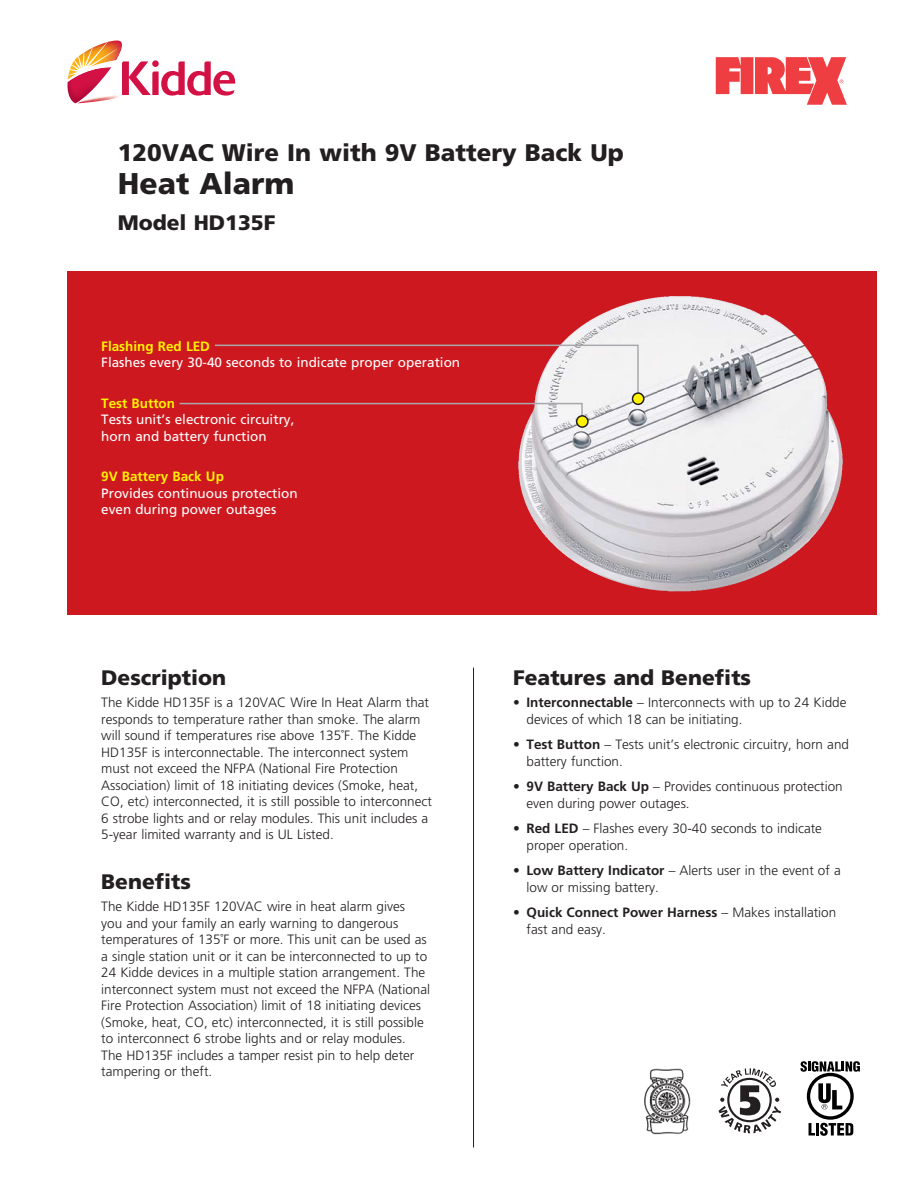
<style>
.page{position:relative;width:918px;height:1188px;background:#fff}
.page>*{position:absolute;margin:0;border:0;box-sizing:border-box;transform-origin:0 0}
.t1{font:900 30px "Frutiger";color:#231f20}
.t2{font:900 24px "Frutiger";color:#231f20}
.t3{font:900 21px "Frutiger";color:#231f20}
.t4{font:300 13.5px/16.5px "Frutiger";color:#231f20}
.t5{font:13.5px/16.5px "Frutiger";color:#fff}
.t6{font:700 13.5px "Frutiger";color:#fff200}
.s1{font-weight:700}
</style>
<div class="page">
<svg style="left:68px;top:271px;width:809px;height:344px;fill:#ce181f"></svg>
<hr style="left:473px;top:668px;width:1px;height:479px;background:#231f20">
<img style="left:563px;top:296px;width:106px;height:46px">
<div style="left:633px;top:393px;width:11px;height:11px;background:#fff200;border-radius:50%"></div>
<div style="left:632px;top:392px;width:13px;height:13px;border:2px solid #231f20;border-radius:50%"></div>
<svg style="left:178px;top:344px;width:461px;height:83px"></svg>
<div style="left:577px;top:416px;width:11px;height:11px;background:#fff200;border-radius:50%"></div>
<div style="left:576px;top:415px;width:13px;height:13px;border:2px solid #231f20;border-radius:50%"></div>
<svg style="left:718px;top:1068px;width:63px;height:65px"></svg>
<div style="left:807px;top:1073px;width:47px;height:47px;border:3px solid #000;border-radius:50%"></div>
<svg style="left:818px;top:1083px;width:24px;height:26px"></svg>
<svg style="left:801px;top:1061px;width:59px;height:11px"></svg>
<svg style="left:809px;top:1123px;width:44px;height:13px"></svg>
<img style="left:644px;top:1068px;width:47px;height:67px">
<svg style="left:67px;top:41px;width:168px;height:62px"></svg>
<svg style="left:716px;top:57px;width:131px;height:48px"></svg>
<h2 class="t2" style="left:118px;top:138px;width:508px">120VAC Wire In with 9V Battery Back Up</h2>
<h1 class="t1" style="left:118px;top:166px;width:178px">Heat Alarm</h1>
<h3 class="t3" style="left:118px;top:210px;width:159px">Model HD135F</h3>
<p class="t6" style="left:101px;top:338px;width:110px">Flashing Red LED</p>
<p class="t5" style="left:101px;top:354px;width:360px">Flashes every 30-40 seconds to indicate proper operation</p>
<p class="t6" style="left:101px;top:395px;width:75px">Test Button</p>
<p class="t5" style="left:101px;top:411px;width:195px">Tests unit’s electronic circuitry, horn and battery function</p>
<p class="t6" style="left:101px;top:468px;width:124px">9V Battery Back Up</p>
<p class="t5" style="left:101px;top:484px;width:198px">Provides continuous protection even during power outages</p>
<h3 class="t3" style="left:101px;top:665px;width:126px">Description</h3>
<p class="t4" style="left:101px;top:694px;width:332px">The Kidde HD135F is a 120VAC Wire In Heat Alarm that responds to temperature rather than smoke. The alarm will sound if temperatures rise above 135˚F. The Kidde HD135F is interconnectable. The interconnect system must not exceed the NFPA (National Fire Protection Association) limit of 18 initiating devices (Smoke, heat, CO, etc) interconnected, it is still possible to interconnect 6 strobe lights and or relay modules. This unit includes a 5-year limited warranty and is UL Listed.</p>
<h3 class="t3" style="left:101px;top:869px;width:91px">Benefits</h3>
<p class="t4" style="left:101px;top:898px;width:330px">The Kidde HD135F 120VAC wire in heat alarm gives<br>you and your family an early warning to dangerous temperatures of 135˚F or more. This unit can be used as a single station unit or it can be interconnected to up to 24 Kidde devices in a multiple station arrangement. The interconnect system must not exceed the NFPA (National Fire Protection Association) limit of 18 initiating devices (Smoke, heat, CO, etc) interconnected, it is still possible to interconnect 6 strobe lights and or relay modules.<br>The HD135F includes a tamper resist pin to help deter tampering or theft.</p>
<h3 class="t3" style="left:513px;top:665px;width:240px">Features and Benefits</h3>
<p class="t4" style="left:526px;top:694px;width:321px;text-indent:-14px"><span class="s1">• Interconnectable</span> – Interconnects with up to 24 Kidde devices of which 18 can be initiating.</p>
<p class="t4" style="left:526px;top:736px;width:324px;text-indent:-14px"><span class="s1">• Test Button</span> – Tests unit’s electronic circuitry, horn and battery function.</p>
<p class="t4" style="left:527px;top:778px;width:318px;text-indent:-14px"><span class="s1">• 9V Battery Back Up</span> – Provides continuous protection even during power outages.</p>
<p class="t4" style="left:527px;top:820px;width:297px;text-indent:-14px"><span class="s1">• Red LED</span> – Flashes every 30-40 seconds to indicate proper operation.</p>
<p class="t4" style="left:527px;top:862px;width:316px;text-indent:-14px"><span class="s1">• Low Battery Indicator</span> – Alerts user in the event of a low or missing battery.</p>
<p class="t4" style="left:527px;top:904px;width:311px;text-indent:-14px"><span class="s1">• Quick Connect Power Harness</span> – Makes installation fast and easy.</p>
</div>
